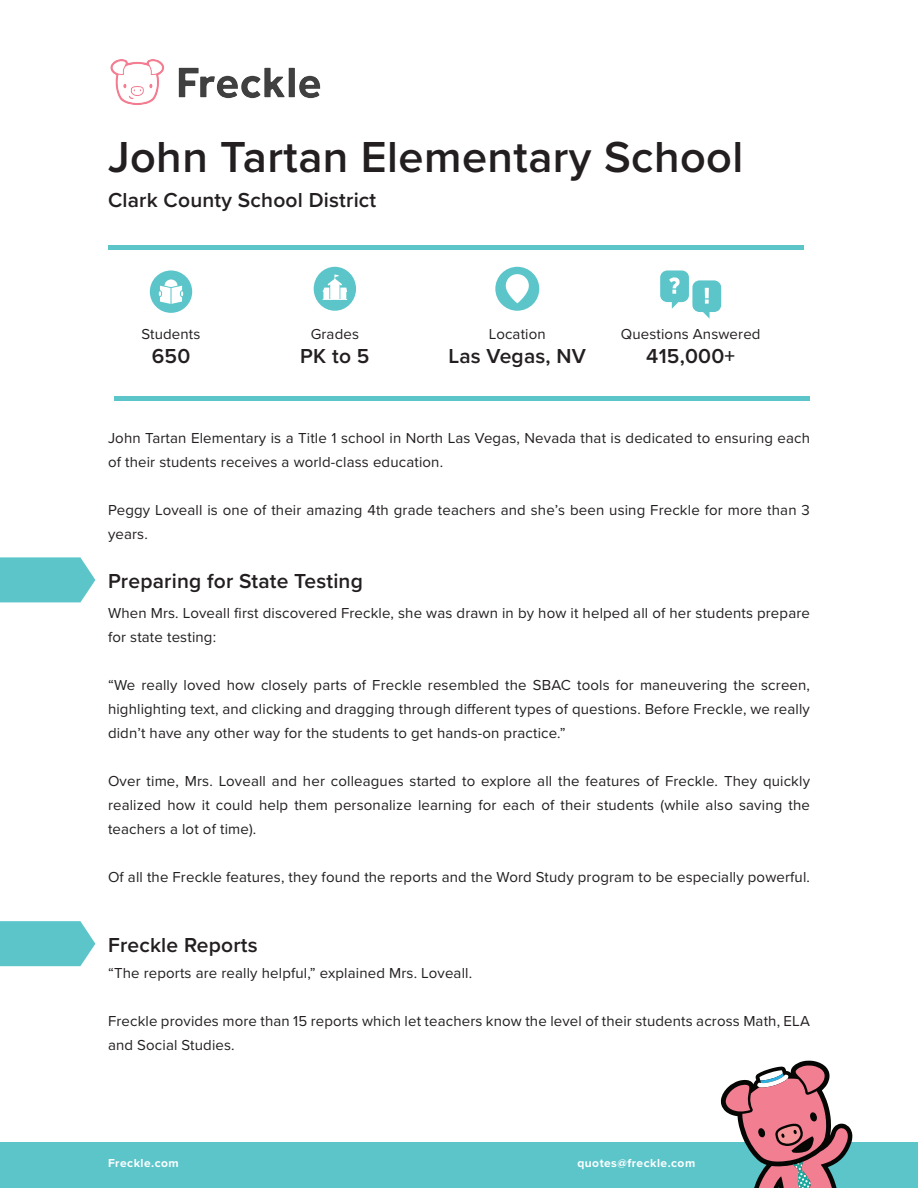
<style>
.page{position:relative;width:918px;height:1188px;background:#fff}
.page>*{position:absolute;margin:0;border:0;box-sizing:border-box;transform-origin:0 0}
.t1{font:600 45px "Proxima Nova";letter-spacing:.01em;color:#231f20}
.Paragraph_Style_1{font:600 21px "Proxima Nova";letter-spacing:.01em;color:#231f20}
.Paragraph_Style_1-2{font:15px/24px "Proxima Nova";letter-spacing:.01em;color:#231f20}
.t2{font:700 12px "Proxima Nova";letter-spacing:.04em;color:#fff}
</style>
<div class="page">
<div style="left:0;top:1143px;width:918px;height:45px;background:#5bc5ca"></div>
<svg style="left:721px;top:1061px;width:132px;height:127px"></svg>
<svg style="left:150px;top:270px;width:42px;height:43px"></svg>
<svg style="left:314px;top:267px;width:42px;height:44px"></svg>
<svg style="left:495px;top:267px;width:44px;height:44px"></svg>
<svg style="left:660px;top:270px;width:61px;height:49px"></svg>
<svg style="left:0;top:557px;width:95px;height:45px;background:#68c9ce"></svg>
<svg style="left:0;top:921px;width:95px;height:45px;background:#67c9ce"></svg>
<hr style="left:114px;top:396px;width:696px;height:4px;background:#5bc5ca">
<hr style="left:108px;top:246px;width:696px;height:4px;background:#5bc5ca">
<img style="left:110px;top:59px;width:211px;height:46px">
<p class="t1" style="left:108px;top:124px;width:637px">John Tartan Elementary School</p>
<p class="Paragraph_Style_1" style="left:108px;top:185px;width:270px">Clark County School District</p>
<p class="Paragraph_Style_1-2" style="left:142px;top:322px;width:60px">Students</p>
<p class="Paragraph_Style_1" style="left:152px;top:341px;width:40px">650</p>
<p class="Paragraph_Style_1-2" style="left:311px;top:322px;width:50px">Grades</p>
<p class="Paragraph_Style_1" style="left:300px;top:341px;width:71px">PK to 5</p>
<p class="Paragraph_Style_1-2" style="left:489px;top:322px;width:58px">Location</p>
<p class="Paragraph_Style_1" style="left:449px;top:341px;width:139px">Las Vegas, NV</p>
<p class="Paragraph_Style_1-2" style="left:621px;top:322px;width:141px">Questions Answered</p>
<p class="Paragraph_Style_1" style="left:646px;top:341px;width:90px">415,000+</p>
<p class="Paragraph_Style_1-2" style="left:108px;top:425px;width:704px">John Tartan Elementary is a Title 1 school in North Las Vegas, Nevada that is dedicated to ensuring each of their students receives a world-class education.</p>
<p class="Paragraph_Style_1-2" style="left:108px;top:497px;width:703px">Peggy Loveall is one of their amazing 4th grade teachers and she’s been using Freckle for more than 3 years.</p>
<p class="Paragraph_Style_1" style="left:108px;top:566px;width:256px">Preparing for State Testing</p>
<p class="Paragraph_Style_1-2" style="left:108px;top:600px;width:703px">When Mrs. Loveall first discovered Freckle, she was drawn in by how it helped all of her students prepare for state testing:</p>
<p class="Paragraph_Style_1-2" style="left:108px;top:672px;width:704px;text-align:justify">“We really loved how closely parts of Freckle resembled the SBAC tools for maneuvering the screen, highlighting text, and clicking and dragging through different types of questions. Before Freckle, we really didn’t have any other way for the students to get hands-on practice.”</p>
<p class="Paragraph_Style_1-2" style="left:108px;top:768px;width:704px;text-align:justify">Over time, Mrs. Loveall and her colleagues started to explore all the features of Freckle. They quickly realized how it could help them personalize learning for each of their students (while also saving the teachers a lot of time).</p>
<p class="Paragraph_Style_1-2" style="left:108px;top:864px;width:704px">Of all the Freckle features, they found the reports and the Word Study program to be especially powerful.</p>
<p class="Paragraph_Style_1" style="left:108px;top:929px;width:151px">Freckle Reports</p>
<p class="Paragraph_Style_1-2" style="left:108px;top:960px;width:366px">“The reports are really helpful,” explained Mrs. Loveall.</p>
<p class="Paragraph_Style_1-2" style="left:108px;top:1008px;width:703px">Freckle provides more than 15 reports which let teachers know the level of their students across Math, ELA and Social Studies.</p>
<p class="t2" style="left:108px;top:1154px;width:72px">Freckle.com</p>
<p class="t2" style="left:577px;top:1154px;width:119px">quotes@freckle.com</p>
</div>
